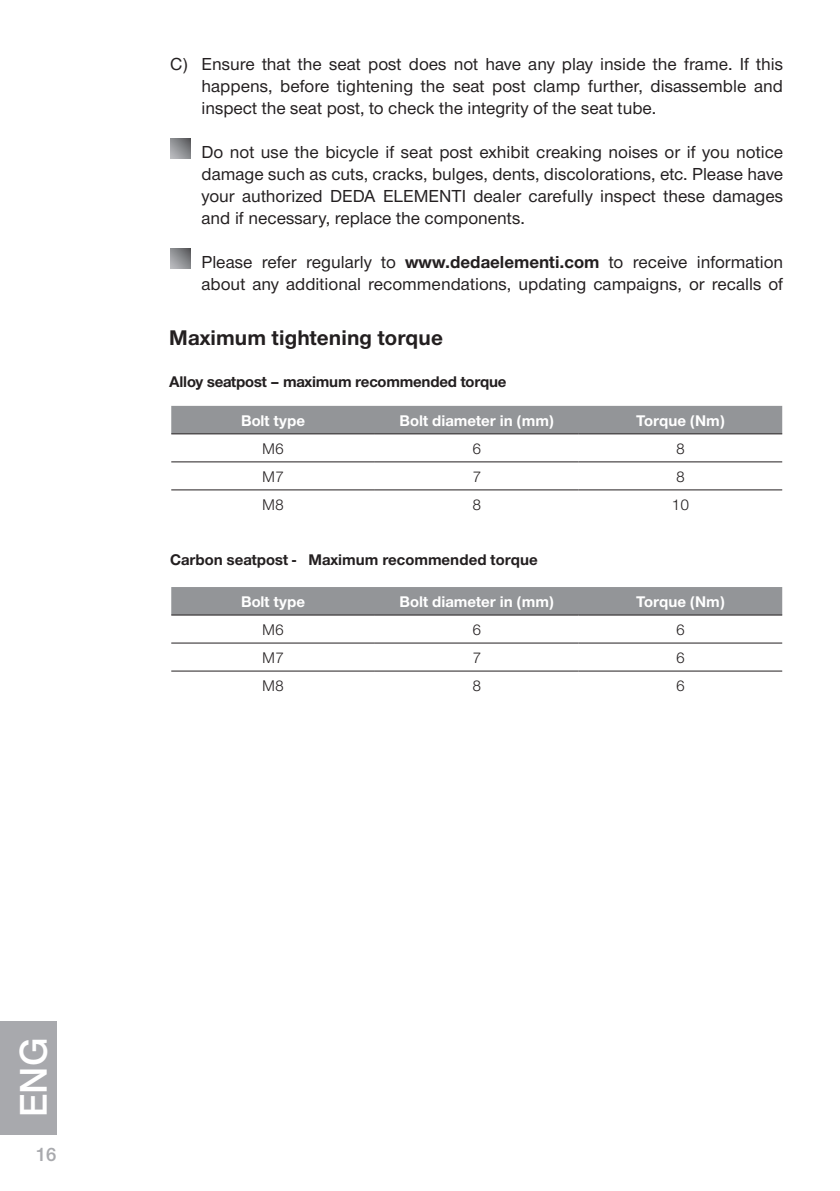
<style>
.page{position:relative;width:840px;height:1191px;background:#fff}
.page>*{position:absolute;margin:0;border:0;box-sizing:border-box;transform-origin:0 0}
.t1{font:40px "Nimbus San Nov Sem Bol";color:#fff}
.t2{font:700 22px "Nimbus San Nov";letter-spacing:.005em;color:#231f20}
.t3{font:20px "Nimbus San Nov Sem Bol";color:#a8a9ad}
.t4{font:500 18px/22px "Nimbus San Nov";color:#231f20;text-align:justify}
.t5{font:700 16px "Nimbus San Nov";letter-spacing:-.015em;color:#231f20}
.t6{font:700 16px "Nimbus San Nov";color:#fff}
.t7{font:16px "Nimbus San Nov";color:#231f20}
.s1{font-weight:700}
</style>
<div class="page">
<div style="left:0;top:1020px;width:57px;height:114px;background:#a8a9ad"></div>
<svg style="left:170px;top:138px;width:20px;height:20px"></svg>
<svg style="left:170px;top:248px;width:20px;height:20px"></svg>
<div style="left:171px;top:406px;width:610px;height:27px;background:#939598"></div>
<hr style="left:171px;top:433px;width:204px;height:1px;background:#231f20">
<hr style="left:375px;top:433px;width:203px;height:1px;background:#231f20">
<hr style="left:578px;top:433px;width:203px;height:1px;background:#231f20">
<hr style="left:171px;top:461px;width:204px;height:1px;background:#231f20">
<hr style="left:375px;top:461px;width:203px;height:1px;background:#231f20">
<hr style="left:578px;top:461px;width:203px;height:1px;background:#231f20">
<hr style="left:171px;top:489px;width:204px;height:1px;background:#231f20">
<hr style="left:375px;top:489px;width:203px;height:1px;background:#231f20">
<hr style="left:578px;top:489px;width:203px;height:1px;background:#231f20">
<div style="left:171px;top:587px;width:610px;height:27px;background:#939598"></div>
<hr style="left:171px;top:614px;width:204px;height:1px;background:#231f20">
<hr style="left:375px;top:614px;width:203px;height:1px;background:#231f20">
<hr style="left:578px;top:614px;width:203px;height:1px;background:#231f20">
<hr style="left:171px;top:642px;width:204px;height:1px;background:#231f20">
<hr style="left:375px;top:642px;width:203px;height:1px;background:#231f20">
<hr style="left:578px;top:642px;width:203px;height:1px;background:#231f20">
<hr style="left:171px;top:670px;width:204px;height:1px;background:#231f20">
<hr style="left:375px;top:670px;width:203px;height:1px;background:#231f20">
<hr style="left:578px;top:670px;width:203px;height:1px;background:#231f20">
<p class="t4" style="left:201px;top:53px;width:583px;text-indent:-31px">C) Ensure that the seat post does not have any play inside the frame. If this happens, before tightening the seat post clamp further, disassemble and inspect the seat post, to check the integrity of the seat tube.</p>
<p class="t4" style="left:201px;top:141px;width:583px">Do not use the bicycle if seat post exhibit creaking noises or if you notice damage such as cuts, cracks, bulges, dents, discolorations, etc. Please have your authorized DEDA ELEMENTI dealer carefully inspect these damages and if necessary, replace the components.</p>
<p class="t4" style="left:201px;top:251px;width:583px">Please refer regularly to <span class="s1">www.dedaelementi.com</span> to receive information about any additional recommendations, updating campaigns, or recalls of</p>
<p class="t2" style="left:169px;top:325px;width:275px">Maximum tightening torque</p>
<p class="t5" style="left:169px;top:372px;width:338px">Alloy seatpost – maximum recommended torque</p>
<p class="t6" style="left:241px;top:411px;width:65px">Bolt type</p>
<p class="t6" style="left:399px;top:411px;width:156px">Bolt diameter in (mm)</p>
<p class="t6" style="left:635px;top:411px;width:90px">Torque (Nm)</p>
<p class="t7" style="left:262px;top:439px;width:23px">M6</p>
<p class="t7" style="left:472px;top:439px;width:10px">6</p>
<p class="t7" style="left:675px;top:439px;width:10px">8</p>
<p class="t7" style="left:262px;top:467px;width:23px">M7</p>
<p class="t7" style="left:472px;top:467px;width:10px">7</p>
<p class="t7" style="left:675px;top:467px;width:10px">8</p>
<p class="t7" style="left:262px;top:495px;width:23px">M8</p>
<p class="t7" style="left:472px;top:495px;width:10px">8</p>
<p class="t7" style="left:671px;top:495px;width:19px">10</p>
<p class="t5" style="left:170px;top:550px;width:369px">Carbon seatpost - Maximum recommended torque</p>
<p class="t6" style="left:241px;top:592px;width:65px">Bolt type</p>
<p class="t6" style="left:399px;top:592px;width:156px">Bolt diameter in (mm)</p>
<p class="t6" style="left:635px;top:592px;width:90px">Torque (Nm)</p>
<p class="t7" style="left:262px;top:620px;width:23px">M6</p>
<p class="t7" style="left:472px;top:620px;width:10px">6</p>
<p class="t7" style="left:675px;top:620px;width:10px">6</p>
<p class="t7" style="left:262px;top:648px;width:23px">M7</p>
<p class="t7" style="left:472px;top:648px;width:10px">7</p>
<p class="t7" style="left:675px;top:648px;width:10px">6</p>
<p class="t7" style="left:262px;top:676px;width:23px">M8</p>
<p class="t7" style="left:472px;top:676px;width:10px">8</p>
<p class="t7" style="left:675px;top:676px;width:10px">6</p>
<h1 class="t1" style="left:10px;top:1117px;width:81px;rotate:-90deg">eng</h1>
<p class="t3" style="left:35px;top:1142px;width:23px">16</p>
</div>
